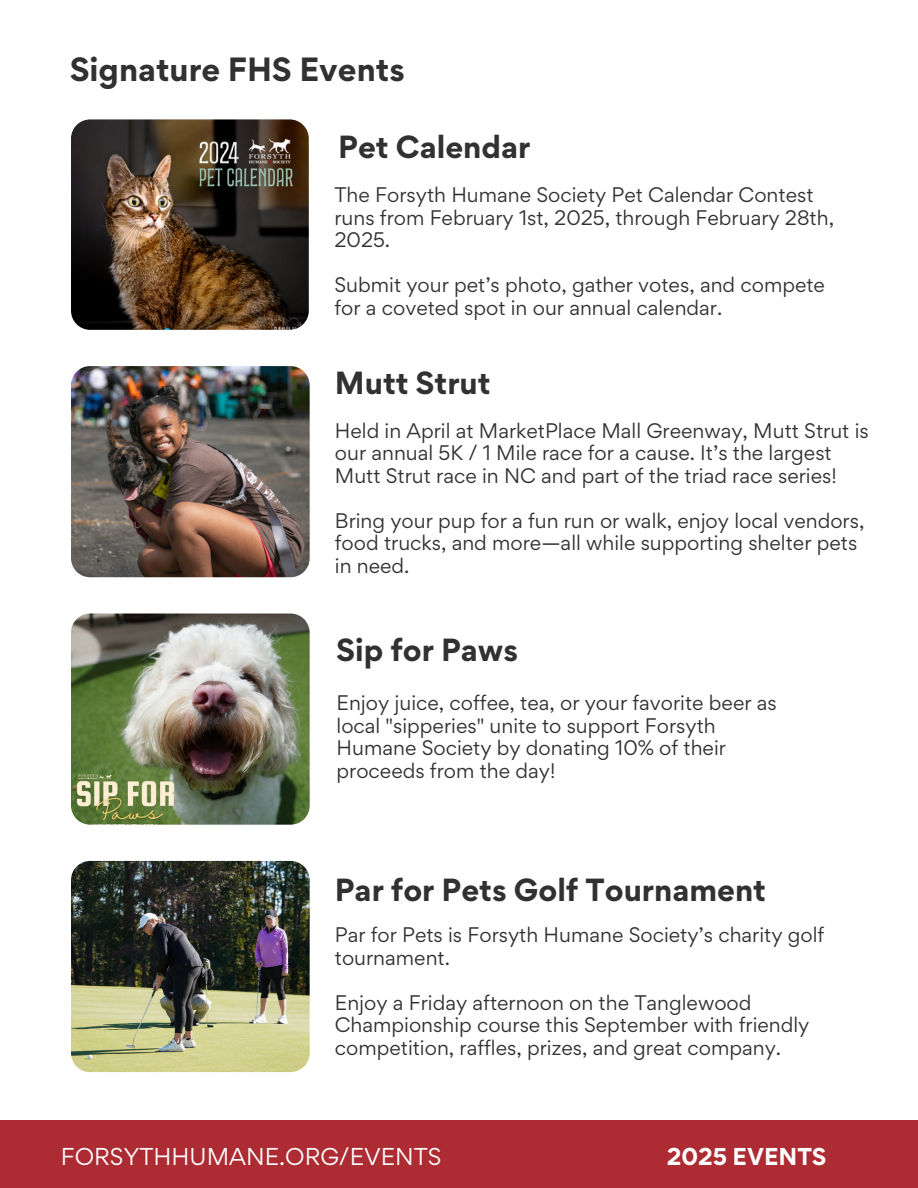
<style>
.page{position:relative;width:918px;height:1188px;background:#fff}
.page>*{position:absolute;margin:0;border:0;box-sizing:border-box;transform-origin:0 0}
.t1{font:700 30px "Gordita";color:#323132}
.t2{font:700 28.65px "Gordita";color:#323132}
.t3{font:21.75px "Gordita";color:#fff}
.t4{font:700 21.75px "Gordita";color:#fff}
.t5{font:18.9px/22.5px "Gordita";color:#323132}
</style>
<div class="page">
<div style="left:0;top:1120px;width:918px;height:68px;background:#ad2c34"></div>
<img style="left:71px;top:119px;width:238px;height:211px;border-radius:19px">
<img style="left:71px;top:366px;width:238px;height:211px">
<img style="left:71px;top:614px;width:238px;height:211px">
<img style="left:71px;top:861px;width:238px;height:211px">
<h1 class="t1" style="left:70px;top:49px;width:336px">Signature FHS Events</h1>
<h1 class="t2" style="left:338px;top:127px;width:194px">Pet Calendar</h1>
<p class="t5" style="left:334px;top:183px;width:501px">The Forsyth Humane Society Pet Calendar Contest runs from February 1st, 2025, through February 28th,<br>2025.</p>
<p class="t5" style="left:334px;top:273px;width:492px">Submit your pet’s photo, gather votes, and compete for a coveted spot in our annual calendar.</p>
<h1 class="t2" style="left:335px;top:363px;width:157px">Mutt Strut</h1>
<p class="t5" style="left:335px;top:419px;width:535px">Held in April at MarketPlace Mall Greenway, Mutt Strut is our annual 5K / 1 Mile race for a cause. It’s the largest<br>Mutt Strut race in NC and part of the triad race series!</p>
<p class="t5" style="left:335px;top:509px;width:531px">Bring your pup for a fun run or walk, enjoy local vendors, food trucks, and more—all while supporting shelter pets in need.</p>
<h1 class="t2" style="left:337px;top:630px;width:183px">Sip for Paws</h1>
<p class="t5" style="left:337px;top:691px;width:442px">Enjoy juice, coffee, tea, or your favorite beer as local "sipperies" unite to support Forsyth Humane Society by donating 10% of their proceeds from the day!</p>
<h1 class="t2" style="left:335px;top:871px;width:433px">Par for Pets Golf Tournament</h1>
<p class="t5" style="left:335px;top:924px;width:491px">Par for Pets is Forsyth Humane Society’s charity golf tournament.</p>
<p class="t5" style="left:335px;top:991px;width:476px">Enjoy a Friday afternoon on the Tanglewood<br>Championship course this September with friendly competition, raffles, prizes, and great company.</p>
<h2 class="t3" style="left:61px;top:1142px;width:382px">FORSYTHHUMANE.ORG/EVENTS</h2>
<h3 class="t4" style="left:667px;top:1142px;width:161px">2025 EVENTS</h3>
</div>
